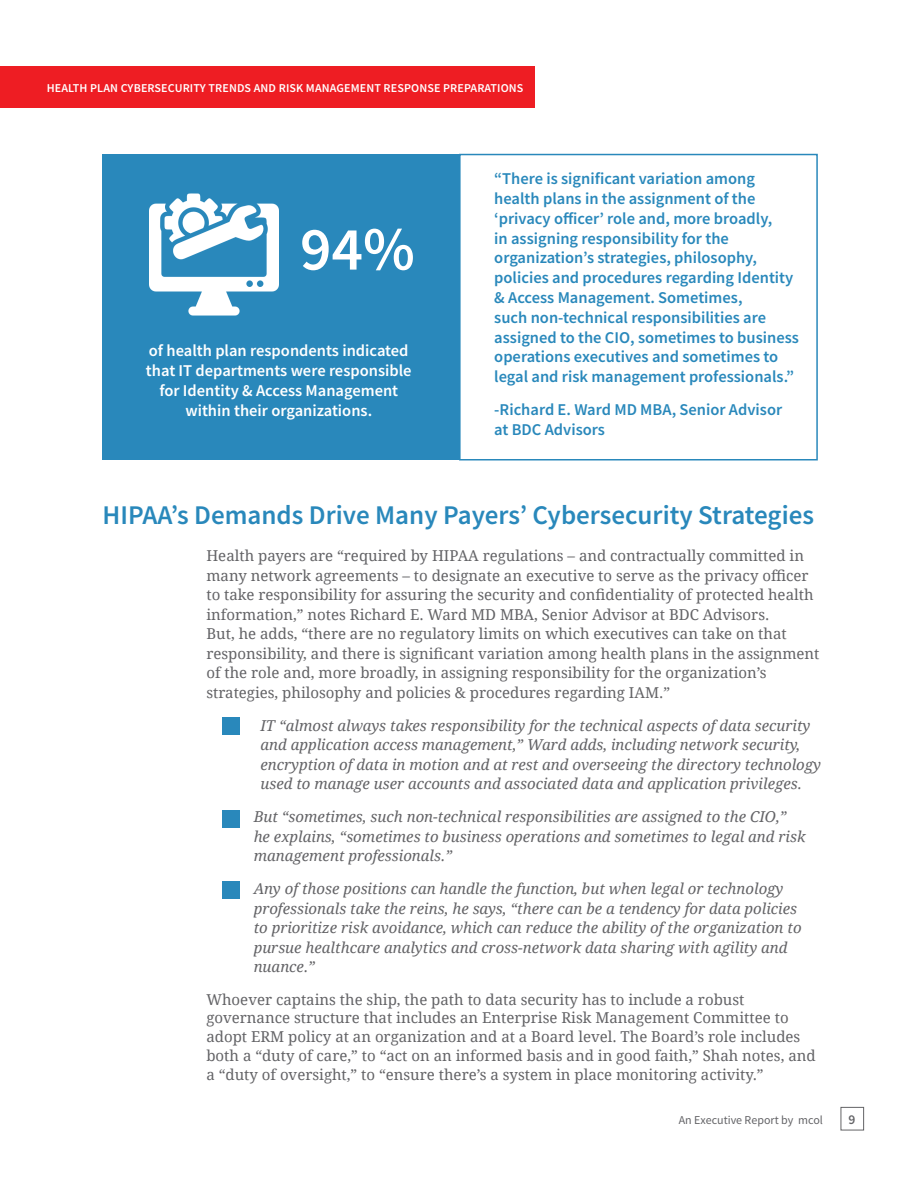
<style>
.page{position:relative;width:918px;height:1188px;background:#fff}
.page>*{position:absolute;margin:0;border:0;box-sizing:border-box;transform-origin:0 0}
.Content_-_Subhead{font:600 61.5px "Source Sans Pro";color:#fff}
.Content_-_1_Column{font:600 27px "Source Sans Pro";color:#2988bb}
.Content_-_Subhead-2{font:600 16.5px/19.8px "Source Sans Pro";color:#2988bb}
.Content_-_Subhead-3{font:600 16.5px/19.8px "Source Sans Pro";color:#fff;text-align:center}
.Content_-_1_Column-2{font:15px/19.5px "Droid Serif";color:#636366}
.t1{font:italic 15px/19.5px "Droid Serif";color:#636366}
.DESCRIPTOR_FLAG_-_LE{font:600 15px "Source Sans Pro";letter-spacing:.01em;color:#fff}
.t2{font:600 13.5px "Source Sans Pro";color:#636366}
.DESCRIPTOR_FLAG_-_LE-2{font:600 12px "Source Sans Pro";letter-spacing:.01em;color:#fff}
.Footer_Title_-_Right{font:12px "Source Sans Pro";color:#636366}
</style>
<div class="page">
<div style="left:841px;top:1107px;width:23px;height:23px;border:1px solid #636366"></div>
<div style="left:222px;top:718px;width:18px;height:17px;background:#2988bb"></div>
<div style="left:103px;top:155px;width:357px;height:305px;background:#2988bb"></div>
<div style="left:459px;top:154px;width:359px;height:306px;border:2px solid #2988bb"></div>
<img style="left:149px;top:193px;width:130px;height:123px">
<div style="left:222px;top:810px;width:18px;height:17px;background:#2988bb"></div>
<div style="left:222px;top:881px;width:18px;height:17px;background:#2988bb"></div>
<div style="left:0;top:67px;width:535px;height:41px;background:#ee1d23"></div>
<p class="DESCRIPTOR_FLAG_-_LE" style="left:68px;top:78px;width:412px">CYBERSECURITY: BALANCING RISK AND MEMBER ENGAGEMENT</p>
<p class="DESCRIPTOR_FLAG_-_LE-2" style="left:47px;top:80px;width:478px">HEALTH PLAN CYBERSECURITY TRENDS AND RISK MANAGEMENT RESPONSE PREPARATIONS</p>
<p class="Content_-_Subhead" style="left:300px;top:209px;width:116px">94%</p>
<p class="Content_-_Subhead-3" style="left:146px;top:341px;width:267px">of health plan respondents indicated that IT departments were responsible for Identity &amp; Access Management within their organizations.</p>
<p class="Content_-_Subhead-2" style="left:494px;top:169px;width:306px">“There is significant variation among health plans in the assignment of the ‘privacy officer’ role and, more broadly,<br>in assigning responsibility for the organization’s strategies, philosophy, policies and procedures regarding Identity &amp; Access Management. Sometimes,<br>such non-technical responsibilities are assigned to the CIO, sometimes to business operations executives and sometimes to legal and risk management professionals.”</p>
<p class="Content_-_Subhead-2" style="left:494px;top:400px;width:289px">-Richard E. Ward MD MBA, Senior Advisor at BDC Advisors</p>
<p class="Content_-_1_Column" style="left:103px;top:498px;width:713px">HIPAA’s Demands Drive Many Payers’ Cybersecurity Strategies</p>
<p class="Content_-_1_Column-2" style="left:206px;top:546px;width:615px">Health payers are “required by HIPAA regulations – and contractually committed in many network agreements – to designate an executive to serve as the privacy officer to take responsibility for assuring the security and confidentiality of protected health information,” notes Richard E. Ward MD MBA, Senior Advisor at BDC Advisors.<br>But, he adds, “there are no regulatory limits on which executives can take on that responsibility, and there is significant variation among health plans in the assignment of the role and, more broadly, in assigning responsibility for the organization’s strategies, philosophy and policies &amp; procedures regarding IAM.”</p>
<p class="t1" style="left:260px;top:716px;width:562px;text-indent:-27px">• IT “almost always takes responsibility for the technical aspects of data security and application access management,” Ward adds, including network security, encryption of data in motion and at rest and overseeing the directory technology used to manage user accounts and associated data and application privileges.</p>
<p class="t1" style="left:254px;top:807px;width:553px;text-indent:-27px">• But “sometimes, such non-technical responsibilities are assigned to the CIO,” he explains, “sometimes to business operations and sometimes to legal and risk management professionals.”</p>
<p class="t1" style="left:254px;top:879px;width:549px;text-indent:-27px">• Any of those positions can handle the function, but when legal or technology professionals take the reins, he says, “there can be a tendency for data policies to prioritize risk avoidance, which can reduce the ability of the organization to pursue healthcare analytics and cross-network data sharing with agility and nuance.”</p>
<p class="Content_-_1_Column-2" style="left:206px;top:989px;width:611px;line-height:18.8px">Whoever captains the ship, the path to data security has to include a robust governance structure that includes an Enterprise Risk Management Committee to adopt ERM policy at an organization and at a Board level. The Board’s role includes both a “duty of care,” to “act on an informed basis and in good faith,” Shah notes, and a “duty of oversight,” to “ensure there’s a system in place monitoring activity.”</p>
<p class="Footer_Title_-_Right" style="left:679px;top:1113px;width:146px">An Executive Report by mcol</p>
<p class="t2" style="left:848px;top:1110px;width:8px">9</p>
</div>
